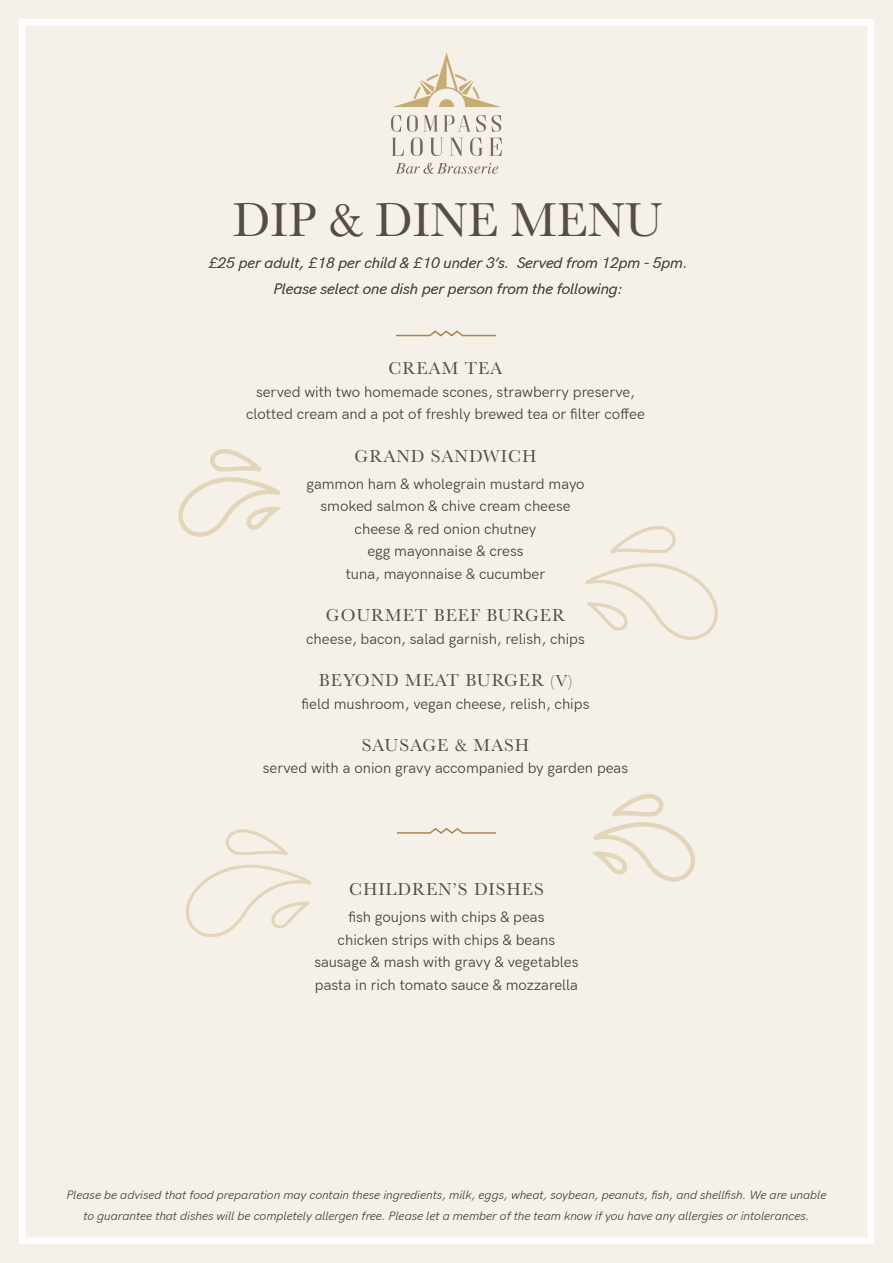
<style>
.page{position:relative;width:893px;height:1263px;background:#f4eee3}
.page>*{position:absolute;margin:0;border:0;box-sizing:border-box;transform-origin:0 0}
.t1{font:49.5px "Baskerville";color:#564e44}
.t2{font:18px "Baskerville";letter-spacing:.05em;color:#564e44}
.t3{font:15px/22.5px "HK Grotesk";color:#3c3c3b;text-align:center}
.t4{font:italic 15px/25.5px "HK Grotesk";color:#3c3c3b;text-align:center}
.t5{font:italic 12px/21px "HK Grotesk";color:#3c3c3b;text-align:center}
.s1{font-size:16.5px}
</style>
<div class="page">
<svg style="left:178px;top:449px;width:102px;height:88px"></svg>
<svg style="left:593px;top:794px;width:102px;height:88px"></svg>
<svg style="left:186px;top:829px;width:126px;height:108px"></svg>
<svg style="left:585px;top:526px;width:133px;height:114px"></svg>
<svg style="left:397px;top:330px;width:98px;height:7px"></svg>
<svg style="left:397px;top:828px;width:99px;height:6px"></svg>
<div style="left:19px;top:19px;width:855px;height:1225px;border:6px solid #fff"></div>
<svg style="left:391px;top:115px;width:10px;height:17px"></svg>
<svg style="left:407px;top:115px;width:79px;height:17px"></svg>
<svg style="left:492px;top:115px;width:9px;height:17px"></svg>
<svg style="left:392px;top:138px;width:12px;height:18px"></svg>
<svg style="left:411px;top:138px;width:12px;height:18px"></svg>
<svg style="left:430px;top:138px;width:13px;height:18px"></svg>
<svg style="left:450px;top:138px;width:13px;height:18px"></svg>
<svg style="left:470px;top:138px;width:13px;height:18px"></svg>
<svg style="left:489px;top:138px;width:13px;height:18px"></svg>
<svg style="left:393px;top:53px;width:108px;height:54px"></svg>
<svg style="left:396px;top:163px;width:102px;height:11px"></svg>
<h1 class="t1" style="left:233px;top:189px;width:431px">DIP &amp; DINE MENU</h1>
<p class="t4" style="left:208px;top:249px;width:481px">£25 per adult, £18 per child &amp; £10 under 3’s. Served from 12pm - 5pm.<br>Please select one dish per person from the following:</p>
<p class="t2" style="left:389px;top:357px;width:115px">CREAM TEA</p>
<p class="t3" style="left:246px;top:379px;width:400px">served with two homemade scones, strawberry preserve, clotted cream and a pot of freshly brewed tea or filter coffee</p>
<p class="t2" style="left:355px;top:444px;width:183px">GRAND SANDWICH</p>
<p class="t3" style="left:306px;top:471px;width:280px">gammon ham &amp; wholegrain mustard mayo smoked salmon &amp; chive cream cheese cheese &amp; red onion chutney<br>egg mayonnaise &amp; cress<br>tuna, mayonnaise &amp; cucumber</p>
<p class="t2" style="left:326px;top:604px;width:241px">GOURMET BEEF BURGER</p>
<p class="t3" style="left:306px;top:626px;width:280px">cheese, bacon, salad garnish, relish, chips</p>
<p class="t2" style="left:319px;top:669px;width:255px">BEYOND MEAT BURGER <span class="s1">(V)</span></p>
<p class="t3" style="left:302px;top:691px;width:289px">field mushroom, vegan cheese, relish, chips</p>
<p class="t2" style="left:362px;top:734px;width:169px">SAUSAGE &amp; MASH</p>
<p class="t3" style="left:263px;top:756px;width:367px">served with a onion gravy accompanied by garden peas</p>
<p class="t2" style="left:349px;top:878px;width:196px">CHILDREN’S DISHES</p>
<p class="t3" style="left:314px;top:905px;width:266px">fish goujons with chips &amp; peas<br>chicken strips with chips &amp; beans sausage &amp; mash with gravy &amp; vegetables pasta in rich tomato sauce &amp; mozzarella</p>
<p class="t5" style="left:66px;top:1183px;width:761px">Please be advised that food preparation may contain these ingredients, milk, eggs, wheat, soybean, peanuts, fish, and shellfish. We are unable to guarantee that dishes will be completely allergen free. Please let a member of the team know if you have any allergies or intolerances.</p>
</div>
